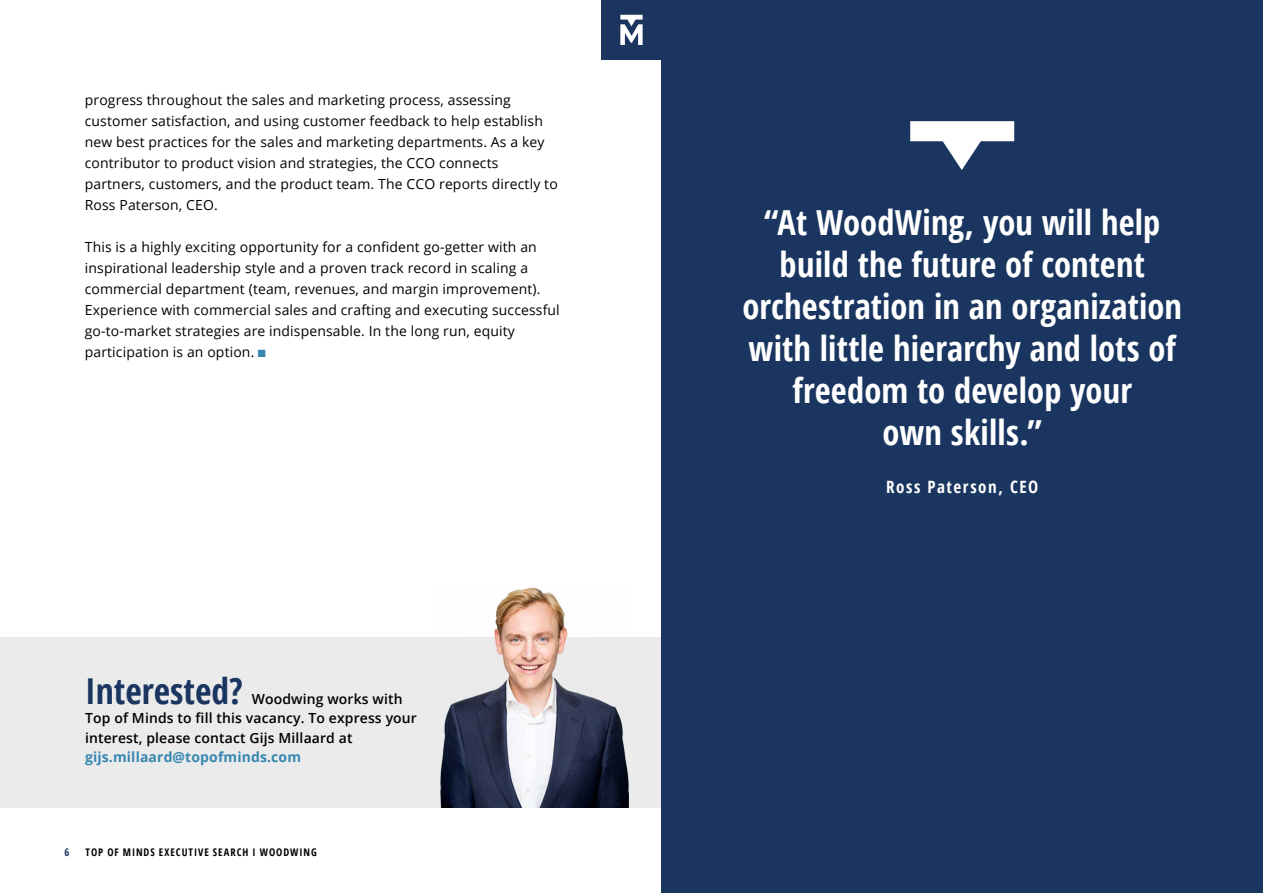
<style>
.page{position:relative;width:1263px;height:893px;background:#fff}
.page>*{position:absolute;margin:0;border:0;box-sizing:border-box;transform-origin:0 0}
.t1{font:700 condensed 35.7px "Open Sans";color:#1a355f}
.t2{font:700 condensed 34.5px/42px "Open Sans";letter-spacing:.005em;color:#fff;text-align:center}
.t3{font:700 condensed 16.95px "Open Sans";letter-spacing:.09em;color:#fff}
.t4{font:13.95px/21px "Open Sans";letter-spacing:.01em;color:#000}
.t5{font:600 13.95px/19.5px "Open Sans";letter-spacing:.01em;color:#000}
.t6{font:700 13.95px "Open Sans";letter-spacing:.01em;color:#3887b0}
.t7{font:700 condensed 10.5px "Open Sans";letter-spacing:.09em;color:#000}
.t8{font:700 condensed 10.5px "Open Sans";color:#1a355f}
.s1{color:#3887b0}
</style>
<div class="page">
<div style="left:0;top:638px;width:661px;height:170px;background:#ebebec"></div>
<img style="left:439px;top:587px;width:190px;height:221px">
<div style="left:661px;top:0;width:602px;height:893px;background:#1a355f"></div>
<svg style="left:910px;top:121px;width:105px;height:49px"></svg>
<div style="left:601px;top:0;width:60px;height:60px;background:#1c355e"></div>
<svg style="left:620px;top:15px;width:23px;height:30px"></svg>
<p class="t4" style="left:85px;top:89px;width:474px">progress throughout the sales and marketing process, assessing customer satisfaction, and using customer feedback to help establish new best practices for the sales and marketing departments. As a key contributor to product vision and strategies, the CCO connects partners, customers, and the product team. The CCO reports directly to Ross Paterson, CEO.</p>
<p class="t4" style="left:85px;top:236px;width:476px">This is a highly exciting opportunity for a confident go-getter with an inspirational leadership style and a proven track record in scaling a commercial department (team, revenues, and margin improvement).<br>Experience with commercial sales and crafting and executing successful go-to-market strategies are indispensable. In the long run, equity participation is an option. <span class="s1">■</span></p>
<h1 class="t1" style="left:85px;top:666px;width:159px">Interested?</h1>
<p class="t5" style="left:85px;top:689px;width:333px;text-indent:167px">Woodwing works with<br>Top of Minds to fill this vacancy. To express your interest, please contact Gijs Millaard at</p>
<p class="t6" style="left:85px;top:747px;width:217px">gijs.millaard@topofminds.com</p>
<p class="t8" style="left:64px;top:845px;width:6px">6</p>
<p class="t7" style="left:86px;top:845px;width:233px">TOP OF MINDS EXECUTIVE SEARCH I WOODWING</p>
<h2 class="t2" style="left:742px;top:200px;width:441px">“At WoodWing, you will help build the future of content orchestration in an organization with little hierarchy and lots of freedom to develop your<br>own skills.”</h2>
<p class="t3" style="left:886px;top:475px;width:153px">Ross Paterson, CEO</p>
</div>
